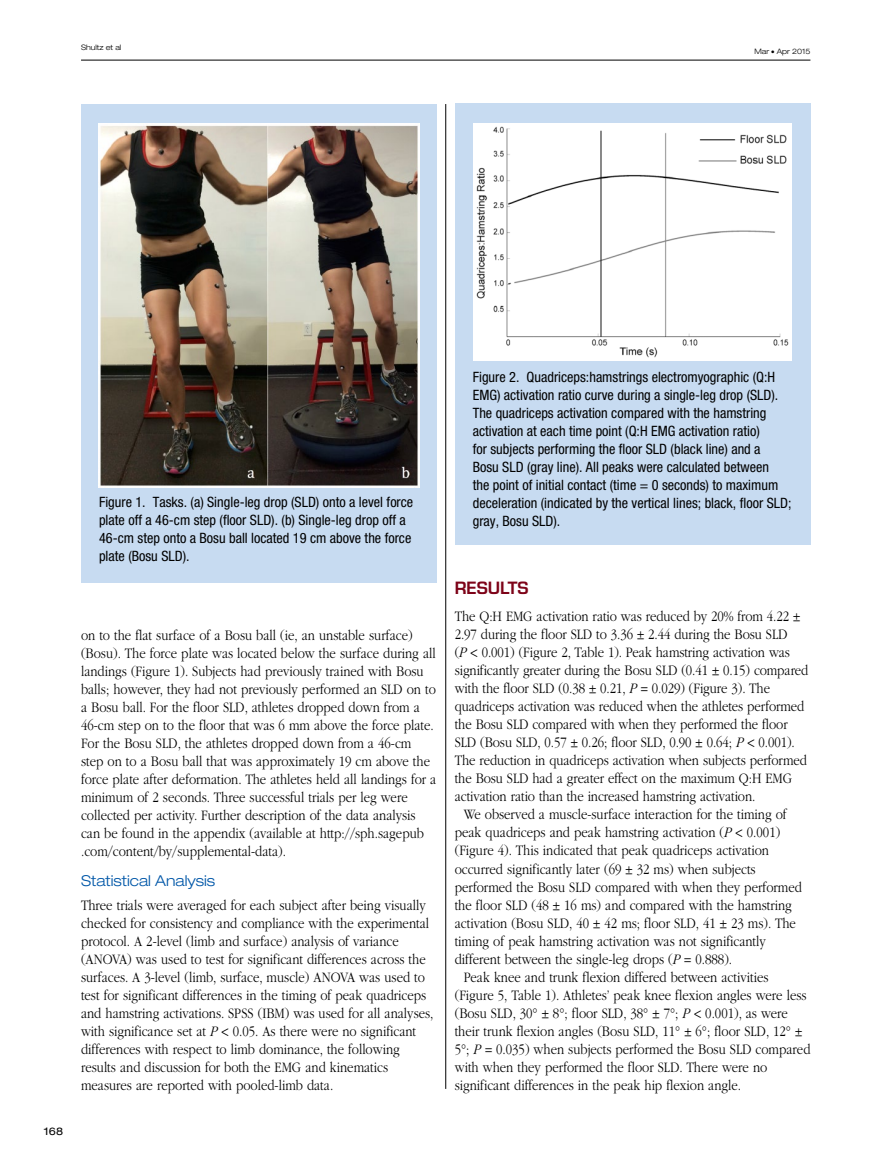
<style>
.page{position:relative;width:878px;height:1175px;background:#fff}
.page>*{position:absolute;margin:0;border:0;box-sizing:border-box;transform-origin:0 0}
.t1{font:600 16.5px "Eurostile";letter-spacing:-.005em;color:#7d0318}
.t2{font:300 15px/18px "ITC Garamond Std";color:#000;scale:.85 1}
.t3{font:300 expanded 15px "Helvetica Neue LT Std";color:#0057a8}
.t4{font:condensed 14.25px/18px "Helvetica Neue LT Std";color:#000}
.t5{font:expanded 10.5px "Helvetica Neue LT Std";color:#000}
.t6{font:300 expanded 7.5px "Helvetica Neue LT Std";color:#000}
.s1{font-style:italic}
</style>
<div class="page">
<hr style="left:445px;top:104px;width:1px;height:984px;background:#000">
<hr style="left:81px;top:60px;width:729px;height:1px;background:#000">
<div style="left:81px;top:104px;width:355px;height:478px;background:#c7dbf1"></div>
<img style="left:98px;top:123px;width:322px;height:365px">
<div style="left:454px;top:104px;width:356px;height:441px;background:#c7dbf1"></div>
<img style="left:473px;top:123px;width:318px;height:237px">
<p class="t6" style="left:81px;top:43px;width:42px">Shultz et al</p>
<p class="t6" style="left:754px;top:47px;width:57px">Mar • Apr 2015</p>
<p class="t4" style="left:99px;top:493px;width:316px">Figure 1. Tasks. (a) Single-leg drop (SLD) onto a level force plate off a 46-cm step (floor SLD). (b) Single-leg drop off a 46-cm step onto a Bosu ball located 19 cm above the force plate (Bosu SLD).</p>
<p class="t5" style="left:44px;top:1125px;width:20px">168</p>
<p class="t2" style="left:81px;top:626px;width:419px">on to the flat surface of a Bosu ball (ie, an unstable surface) (Bosu). The force plate was located below the surface during all landings (Figure 1). Subjects had previously trained with Bosu balls; however, they had not previously performed an SLD on to a Bosu ball. For the floor SLD, athletes dropped down from a 46-cm step on to the floor that was 6 mm above the force plate.<br>For the Bosu SLD, the athletes dropped down from a 46-cm step on to a Bosu ball that was approximately 19 cm above the force plate after deformation. The athletes held all landings for a minimum of 2 seconds. Three successful trials per leg were collected per activity. Further description of the data analysis can be found in the appendix (available at http://sph.sagepub .com/content/by/supplemental-data).</p>
<p class="t3" style="left:81px;top:871px;width:136px">Statistical Analysis</p>
<p class="t2" style="left:81px;top:896px;width:416px">Three trials were averaged for each subject after being visually checked for consistency and compliance with the experimental protocol. A 2-level (limb and surface) analysis of variance (ANOVA) was used to test for significant differences across the surfaces. A 3-level (limb, surface, muscle) ANOVA was used to test for significant differences in the timing of peak quadriceps and hamstring activations. SPSS (IBM) was used for all analyses, with significance set at <span class="s1">P</span> &lt; 0.05. As there were no significant differences with respect to limb dominance, the following results and discussion for both the EMG and kinematics measures are reported with pooled-limb data.</p>
<p class="t4" style="left:472px;top:367px;width:320px">Figure 2. Quadriceps:hamstrings electromyographic (Q:H EMG) activation ratio curve during a single-leg drop (SLD).<br>The quadriceps activation compared with the hamstring activation at each time point (Q:H EMG activation ratio)<br>for subjects performing the floor SLD (black line) and a<br>Bosu SLD (gray line). All peaks were calculated between<br>the point of initial contact (time = 0 seconds) to maximum deceleration (indicated by the vertical lines; black, floor SLD; gray, Bosu SLD).</p>
<p class="t1" style="left:454px;top:578px;width:75px">RESULTS</p>
<p class="t2" style="left:454px;top:608px;width:417px">The Q:H EMG activation ratio was reduced by 20% from 4.22 ± 2.97 during the floor SLD to 3.36 ± 2.44 during the Bosu SLD<br>(<span class="s1">P</span> &lt; 0.001) (Figure 2, Table 1). Peak hamstring activation was significantly greater during the Bosu SLD (0.41 ± 0.15) compared with the floor SLD (0.38 ± 0.21, <span class="s1">P</span> = 0.029) (Figure 3). The quadriceps activation was reduced when the athletes performed the Bosu SLD compared with when they performed the floor SLD (Bosu SLD, 0.57 ± 0.26; floor SLD, 0.90 ± 0.64; <span class="s1">P</span> &lt; 0.001).<br>The reduction in quadriceps activation when subjects performed the Bosu SLD had a greater effect on the maximum Q:H EMG activation ratio than the increased hamstring activation.</p>
<p class="t2" style="left:464px;top:806px;width:381px">We observed a muscle-surface interaction for the timing of</p>
<p class="t2" style="left:454px;top:824px;width:384px">peak quadriceps and peak hamstring activation (<span class="s1">P</span> &lt; 0.001)</p>
<p class="t2" style="left:454px;top:842px;width:371px">(Figure 4). This indicated that peak quadriceps activation</p>
<p class="t2" style="left:454px;top:860px;width:355px">occurred significantly later (69 ± 32 ms) when subjects</p>
<p class="t2" style="left:454px;top:878px;width:410px">performed the Bosu SLD compared with when they performed</p>
<p class="t2" style="left:454px;top:896px;width:398px">the floor SLD (48 ± 16 ms) and compared with the hamstring</p>
<p class="t2" style="left:454px;top:914px;width:403px">activation (Bosu SLD, 40 ± 42 ms; floor SLD, 41 ± 23 ms). The</p>
<p class="t2" style="left:454px;top:932px;width:367px">timing of peak hamstring activation was not significantly</p>
<p class="t2" style="left:454px;top:950px;width:328px">different between the single-leg drops (<span class="s1">P</span> = 0.888).</p>
<p class="t2" style="left:464px;top:968px;width:360px">Peak knee and trunk flexion differed between activities</p>
<p class="t2" style="left:454px;top:986px;width:415px">(Figure 5, Table 1). Athletes’ peak knee flexion angles were less</p>
<p class="t2" style="left:454px;top:1004px;width:393px">(Bosu SLD, 30° ± 8°; floor SLD, 38° ± 7°; <span class="s1">P</span> &lt; 0.001), as were</p>
<p class="t2" style="left:454px;top:1022px;width:410px">their trunk flexion angles (Bosu SLD, 11° ± 6°; floor SLD, 12° ±</p>
<p class="t2" style="left:454px;top:1040px;width:420px">5°; <span class="s1">P</span> = 0.035) when subjects performed the Bosu SLD compared</p>
<p class="t2" style="left:454px;top:1058px;width:369px">with when they performed the floor SLD. There were no</p>
<p class="t2" style="left:454px;top:1076px;width:338px">significant differences in the peak hip flexion angle.</p>
</div>
